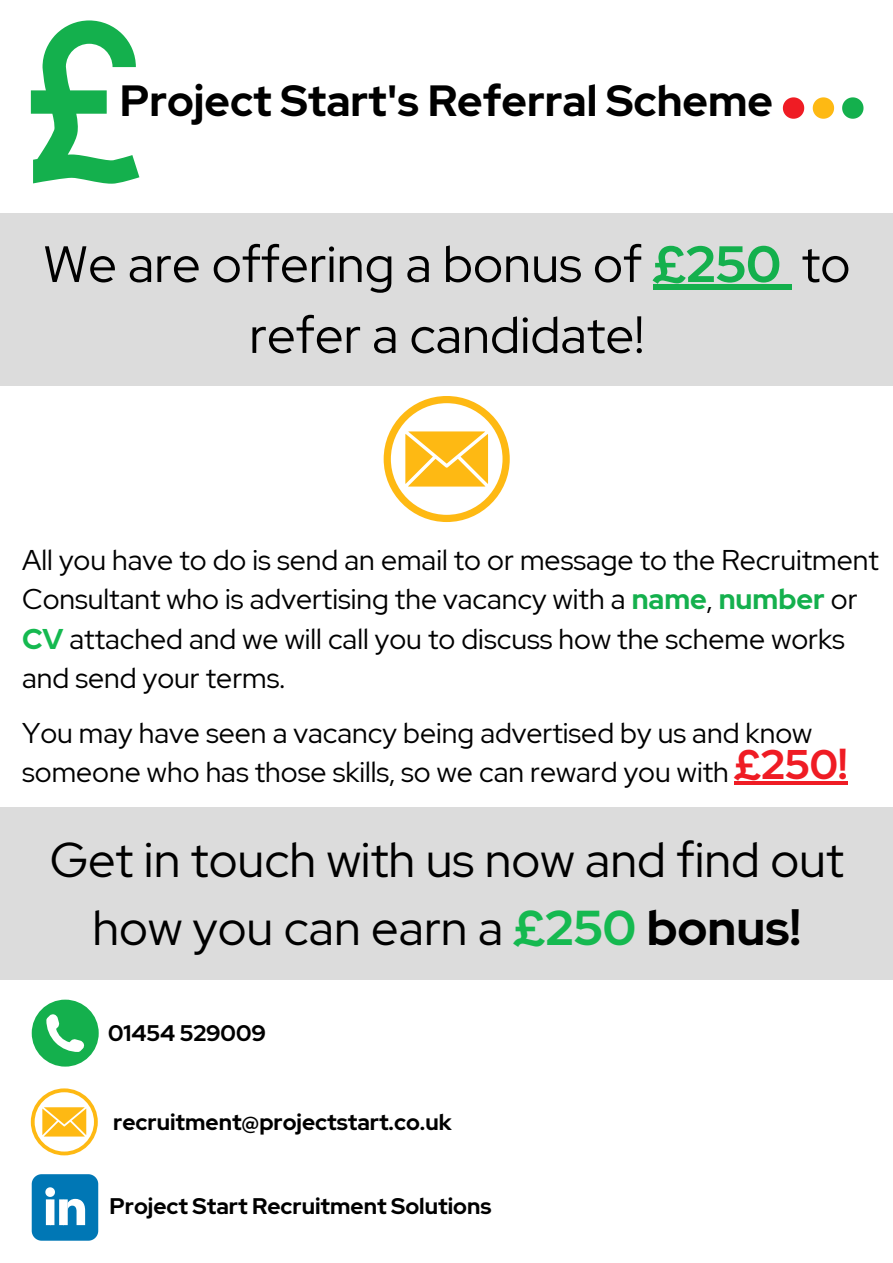
<style>
.page{position:relative;width:893px;height:1263px;background:#fff}
.page>*{position:absolute;margin:0;border:0;box-sizing:border-box;transform-origin:0 0}
.t1{font:51px/70.9px "Red Hat Display";color:#000;text-align:center}
.t2{font:48.75px/68.1px "Red Hat Display";color:#000;text-align:center}
.t3{font:700 43.5px "Red Hat Display";color:#000}
.t4{font:700 41.25px "Red Hat Display";color:#ef1c24}
.t5{font:28.5px/39.4px "Red Hat Display";color:#000}
.t6{font:700 22.5px "Red Hat Display";color:#000}
.s1{font-weight:700;color:#14b04d}
.s2{font-weight:700;color:#15b950}
.s3{font-weight:700}
</style>
<div class="page">
<svg style="left:31px;top:20px;width:108px;height:164px"></svg>
<div style="left:0;top:213px;width:893px;height:173px;background:#dcdcdc"></div>
<svg style="left:384px;top:396px;width:126px;height:126px"></svg>
<div style="left:0;top:807px;width:893px;height:173px;background:#dcdcdc"></div>
<svg style="left:32px;top:999px;width:67px;height:67px"></svg>
<svg style="left:31px;top:1088px;width:67px;height:67px"></svg>
<svg style="left:32px;top:1174px;width:66px;height:66px"></svg>
<svg style="left:783px;top:97px;width:21px;height:22px"></svg>
<div style="left:653px;top:285px;width:128px;height:5px;background:#14b04d"></div>
<div style="left:781px;top:285px;width:10px;height:5px;background:#14b04d"></div>
<hr style="left:734px;top:781px;width:114px;height:4px;background:#ef1c24">
<svg style="left:812px;top:97px;width:22px;height:22px"></svg>
<svg style="left:842px;top:97px;width:21px;height:22px"></svg>
<p class="t3" style="left:120px;top:72px;width:655px">Project Start's Referral Scheme</p>
<p class="t1" style="left:43px;top:228px;width:809px">We are offering a bonus of <span class="s1">£250</span> to refer a candidate!</p>
<p class="t5" style="left:22px;top:540px;width:858px">All you have to do is send an email to or message to the Recruitment Consultant who is advertising the vacancy with a <span class="s1">name</span>, <span class="s1">number</span> or <span class="s2">CV</span> attached and we will call you to discuss how the scheme works and send your terms.</p>
<p class="t5" style="left:22px;top:713px;width:791px">You may have seen a vacancy being advertised by us and know someone who has those skills, so we can reward you with</p>
<p class="t4" style="left:734px;top:737px;width:115px">£250!</p>
<p class="t2" style="left:50px;top:825px;width:795px">Get in touch with us now and find out how you can earn a <span class="s2">£250</span> <span class="s3">bonus!</span></p>
<p class="t6" style="left:108px;top:1018px;width:159px">01454 529009</p>
<p class="t6" style="left:113px;top:1107px;width:340px">recruitment@projectstart.co.uk</p>
<p class="t6" style="left:110px;top:1191px;width:383px">Project Start Recruitment Solutions</p>
</div>
